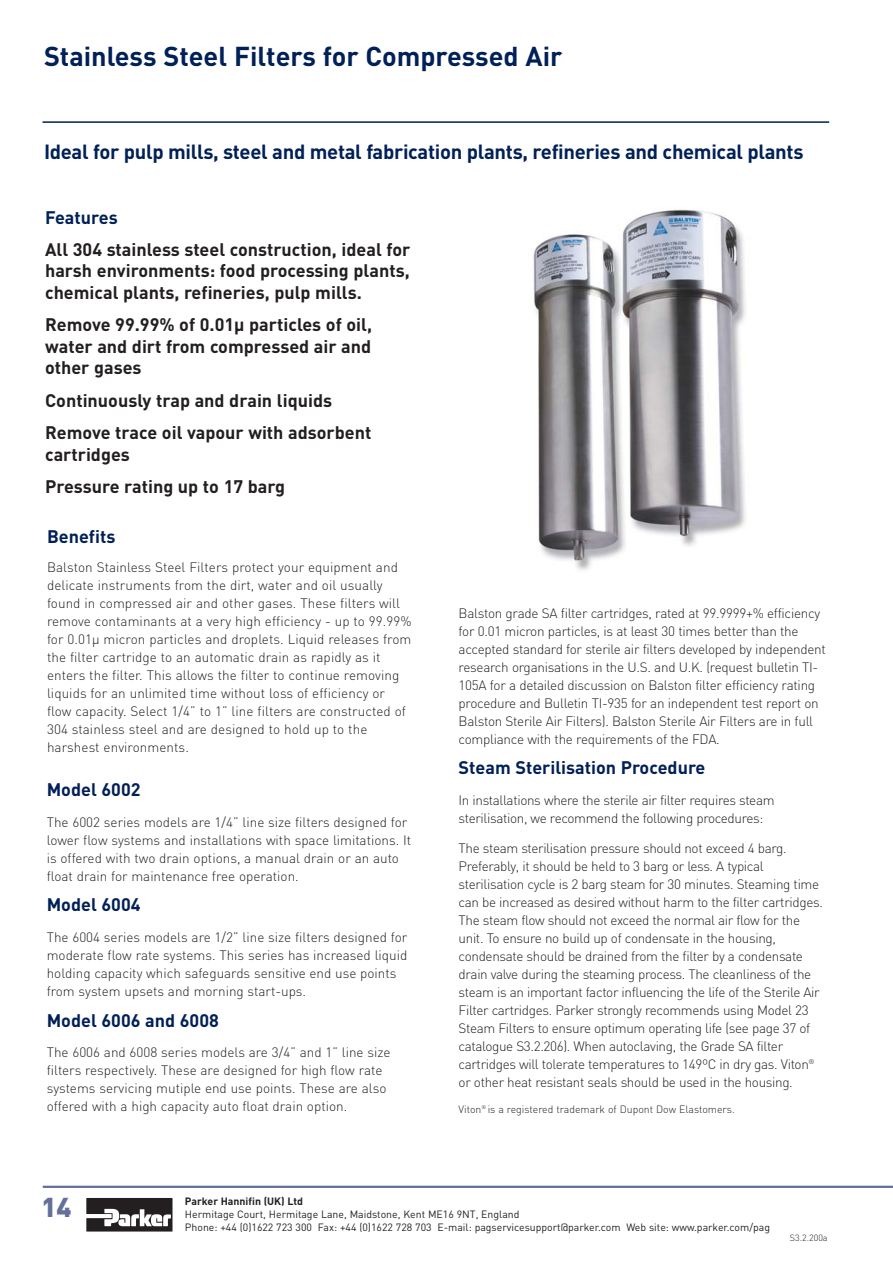
<style>
.page{position:relative;width:893px;height:1263px;background:#fff}
.page>*{position:absolute;margin:0;border:0;box-sizing:border-box;transform-origin:0 0}
.t1{font:700 27px "DIN";color:#002057}
.t2{font:900 27px "DIN";color:#63709a}
.t3{font:700 20.25px "DIN";letter-spacing:-.015em;color:#002057}
.t4{font:700 18px/21.6px "DIN";color:#231f20;text-align:justify}
.t5{font:700 18px "DIN";color:#002057}
.t6{font:300 13.5px/18px "DIN";letter-spacing:-.02em;color:#231f20}
.t7{font:300 13.5px/18px "DIN";color:#231f20}
.t8{font:300 13.5px/18px "DIN";letter-spacing:.005em;color:#231f20}
.t9{font:10.5px/12.6px "DIN";color:#231f20}
.t10{font:300 10.5px "DIN";color:#231f20}
.t11{font:700 10.5px "DIN";color:#231f20}
.t12{font:300 9px "DIN";color:#231f20}
</style>
<div class="page">
<img style="left:533px;top:209px;width:213px;height:362px">
<hr style="left:43px;top:1186px;width:850px;height:2px;background:#63709a">
<svg style="left:86px;top:1198px;width:87px;height:33px"></svg>
<hr style="left:43px;top:121px;width:786px;height:2px;background:#002057">
<h1 class="t1" style="left:44px;top:47px;width:520px">Stainless Steel Filters for Compressed Air</h1>
<h2 class="t3" style="left:44px;top:145px;width:761px">Ideal for pulp mills, steel and metal fabrication plants, refineries and chemical plants</h2>
<h3 class="t5" style="left:45px;top:211px;width:74px">Features</h3>
<h3 class="t4" style="left:45px;top:240px;width:367px">All 304 stainless steel construction, ideal for harsh environments: food processing plants, chemical plants, refineries, pulp mills.</h3>
<h3 class="t4" style="left:45px;top:316px;width:328px">Remove 99.99% of 0.01µ particles of oil, water and dirt from compressed air and other gases</h3>
<h3 class="t4" style="left:45px;top:386px;width:328px;line-height:32.2px">Continuously trap and drain liquids<br>Remove trace oil vapour with adsorbent</h3>
<h3 class="t4" style="left:45px;top:440px;width:241px;line-height:32.2px">cartridges<br>Pressure rating up to 17 barg</h3>
<h3 class="t5" style="left:47px;top:530px;width:70px">Benefits</h3>
<p class="t8" style="left:47px;top:560px;width:366px">Balston Stainless Steel Filters protect your equipment and delicate instruments from the dirt, water and oil usually found in compressed air and other gases. These filters will remove contaminants at a very high efficiency - up to 99.99% for 0.01µ micron particles and droplets. Liquid releases from the filter cartridge to an automatic drain as rapidly as it enters the filter. This allows the filter to continue removing liquids for an unlimited time without loss of efficiency or flow capacity. Select 1/4” to 1” line filters are constructed of 304 stainless steel and are designed to hold up to the harshest environments.</p>
<h3 class="t5" style="left:47px;top:783px;width:95px">Model 6002</h3>
<p class="t7" style="left:47px;top:815px;width:366px">The 6002 series models are 1/4” line size filters designed for lower flow systems and installations with space limitations. It is offered with two drain options, a manual drain or an auto float drain for maintenance free operation.</p>
<h3 class="t5" style="left:47px;top:899px;width:95px">Model 6004</h3>
<p class="t7" style="left:47px;top:930px;width:362px">The 6004 series models are 1/2” line size filters designed for moderate flow rate systems. This series has increased liquid holding capacity which safeguards sensitive end use points from system upsets and morning start-ups.</p>
<h3 class="t5" style="left:47px;top:1014px;width:174px">Model 6006 and 6008</h3>
<p class="t7" style="left:47px;top:1045px;width:345px">The 6006 and 6008 series models are 3/4” and 1” line size filters respectively. These are designed for high flow rate systems servicing mutiple end use points. These are also offered with a high capacity auto float drain option.</p>
<p class="t6" style="left:459px;top:605px;width:369px">Balston grade SA filter cartridges, rated at 99.9999+% efficiency for 0.01 micron particles, is at least 30 times better than the accepted standard for sterile air filters developed by independent research organisations in the U.S. and U.K. (request bulletin TI-105A for a detailed discussion on Balston filter efficiency rating procedure and Bulletin TI-935 for an independent test report on Balston Sterile Air Filters). Balston Sterile Air Filters are in full compliance with the requirements of the FDA.</p>
<h3 class="t5" style="left:459px;top:761px;width:248px">Steam Sterilisation Procedure</h3>
<p class="t6" style="left:459px;top:792px;width:317px">In installations where the sterile air filter requires steam sterilisation, we recommend the following procedures:</p>
<p class="t6" style="left:459px;top:841px;width:366px">The steam sterilisation pressure should not exceed 4 barg.<br>Preferably, it should be held to 3 barg or less. A typical sterilisation cycle is 2 barg steam for 30 minutes. Steaming time can be increased as desired without harm to the filter cartridges.<br>The steam flow should not exceed the normal air flow for the unit. To ensure no build up of condensate in the housing, condensate should be drained from the filter by a condensate drain valve during the steaming process. The cleanliness of the steam is an important factor influencing the life of the Sterile Air Filter cartridges. Parker strongly recommends using Model 23<br>Steam Filters to ensure optimum operating life (see page 37 of catalogue S3.2.206). When autoclaving, the Grade SA filter cartridges will tolerate temperatures to 149ºC in dry gas. Viton<sup>® </sup>or other heat resistant seals should be used in the housing.</p>
<p class="t10" style="left:459px;top:1105px;width:278px">Viton<sup>®</sup> is a registered trademark of Dupont Dow Elastomers.</p>
<h1 class="t2" style="left:41px;top:1198px;width:32px">14</h1>
<p class="t11" style="left:185px;top:1198px;width:120px">Parker Hannifin (UK) Ltd</p>
<p class="t9" style="left:185px;top:1209px;width:587px">Hermitage Court, Hermitage Lane, Maidstone, Kent ME16 9NT, England<br>Phone: +44 (0)1622 723 300 Fax: +44 (0)1622 728 703 E-mail: pagservicesupport@parker.com Web site: www.parker.com/pag</p>
<p class="t12" style="left:790px;top:1235px;width:39px">S3.2.200a</p>
</div>
